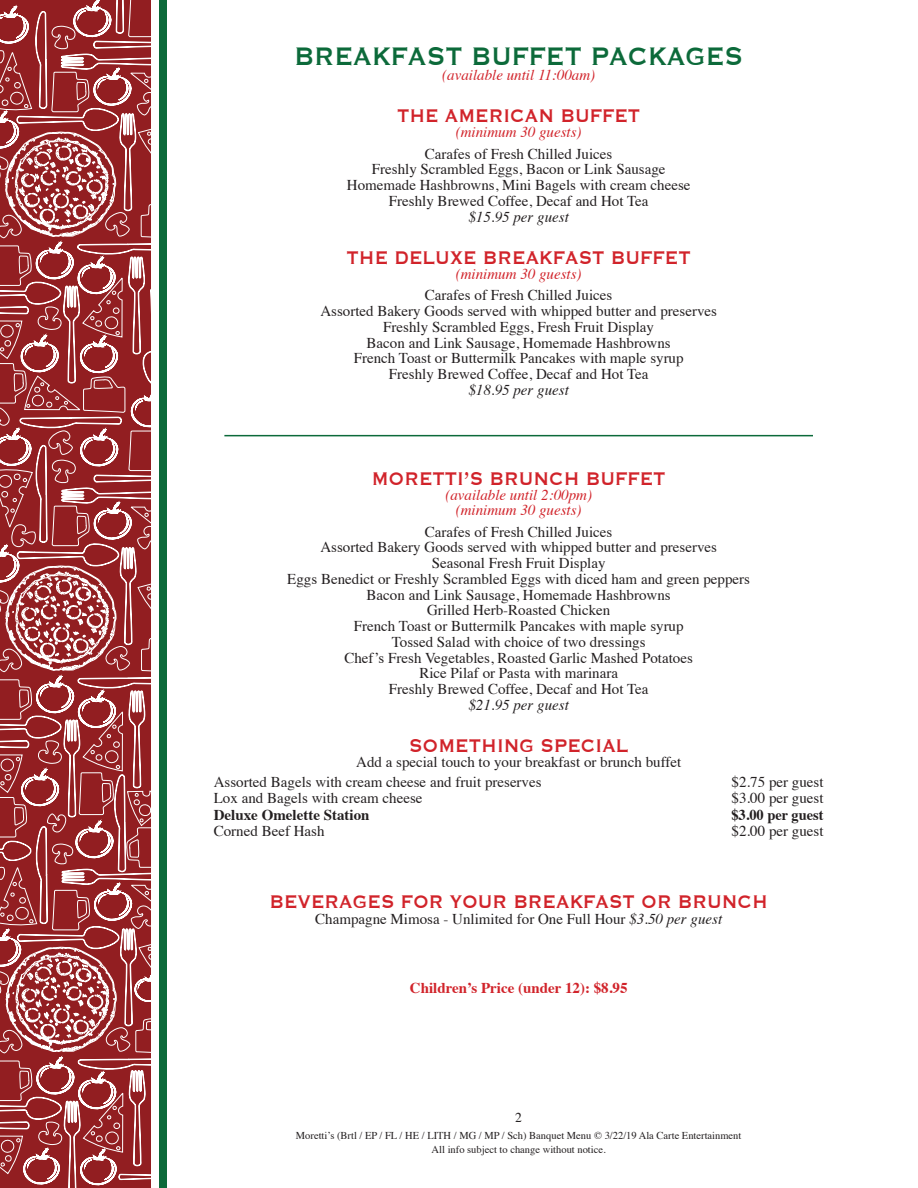
<style>
.page{position:relative;width:918px;height:1188px;background:#fff}
.page>*{position:absolute;margin:0;border:0;box-sizing:border-box;transform-origin:0 0}
.t1{font:33px "Copperplate";color:#0c6a3a;scale:.85 1}
.Sub_HEAERS{font:23.85px "Copperplate";color:#d1232a;scale:.85 1}
.Descriptions_of_Food{font:15px "Times";color:#231f20}
.Italic_Parts{font:italic 15px "Times";color:#d1232a}
.Descriptions_of_Food-2{font:italic 15px "Times";color:#231f20}
.Sub_HEAERS-2{font:700 15px "Times";color:#d1232a}
.Descriptions_of_Food-3{font:700 15px "Times";color:#231f20}
.Descriptions_of_Food-4{font:700 15px "Times";color:#231f20;scale:.96 1}
.t2{font:13.5px "Times";color:#231f20}
.t3{font:10.5px/13.5px "Times";color:#231f20;text-align:center}
.s1{font-style:italic}
</style>
<div class="page">
<svg style="left:0;top:0;width:151px;height:427px;background:#a6494b"></svg>
<svg style="left:0;top:427px;width:151px;height:761px;background:#a84c4e"></svg>
<svg style="left:0;top:428px;width:151px;height:433px;background:#a74a4c"></svg>
<div style="left:159px;top:0;width:8px;height:1188px;background:#0c6a3a"></div>
<hr style="left:224px;top:435px;width:589px;height:1px;background:#0c6a3a">
<p class="t1" style="left:294px;top:34px;width:530px">BREAKFAST BUFFET PACKAGES</p>
<p class="Italic_Parts" style="left:442px;top:62px;width:155px">(available until 11:00am)</p>
<p class="Sub_HEAERS" style="left:397px;top:100px;width:288px">THE AMERICAN BUFFET</p>
<p class="Italic_Parts" style="left:456px;top:119px;width:127px">(minimum 30 guests)</p>
<p class="Descriptions_of_Food" style="left:425px;top:140px;width:189px">Carafes of Fresh Chilled Juices</p>
<p class="Descriptions_of_Food" style="left:372px;top:155px;width:295px">Freshly Scrambled Eggs, Bacon or Link Sausage</p>
<p class="Descriptions_of_Food" style="left:347px;top:171px;width:345px">Homemade Hashbrowns, Mini Bagels with cream cheese</p>
<p class="Descriptions_of_Food" style="left:389px;top:187px;width:261px">Freshly Brewed Coffee, Decaf and Hot Tea</p>
<p class="Descriptions_of_Food-2" style="left:468px;top:204px;width:102px">$15.95 per guest</p>
<p class="Sub_HEAERS" style="left:347px;top:242px;width:406px">THE DELUXE BREAKFAST BUFFET</p>
<p class="Italic_Parts" style="left:456px;top:261px;width:127px">(minimum 30 guests)</p>
<p class="Descriptions_of_Food" style="left:425px;top:281px;width:189px">Carafes of Fresh Chilled Juices</p>
<p class="Descriptions_of_Food" style="left:320px;top:297px;width:398px">Assorted Bakery Goods served with whipped butter and preserves</p>
<p class="Descriptions_of_Food" style="left:383px;top:313px;width:272px">Freshly Scrambled Eggs, Fresh Fruit Display</p>
<p class="Descriptions_of_Food" style="left:367px;top:329px;width:306px">Bacon and Link Sausage, Homemade Hashbrowns</p>
<p class="Descriptions_of_Food" style="left:354px;top:344px;width:331px">French Toast or Buttermilk Pancakes with maple syrup</p>
<p class="Descriptions_of_Food" style="left:389px;top:360px;width:261px">Freshly Brewed Coffee, Decaf and Hot Tea</p>
<p class="Descriptions_of_Food-2" style="left:468px;top:377px;width:102px">$18.95 per guest</p>
<p class="Sub_HEAERS" style="left:372px;top:463px;width:347px">MORETTI’S BRUNCH BUFFET</p>
<p class="Italic_Parts" style="left:445px;top:482px;width:148px">(available until 2:00pm)</p>
<p class="Italic_Parts" style="left:456px;top:497px;width:127px">(minimum 30 guests)</p>
<p class="Descriptions_of_Food" style="left:425px;top:518px;width:189px">Carafes of Fresh Chilled Juices</p>
<p class="Descriptions_of_Food" style="left:320px;top:533px;width:398px">Assorted Bakery Goods served with whipped butter and preserves</p>
<p class="Descriptions_of_Food" style="left:432px;top:549px;width:175px">Seasonal Fresh Fruit Display</p>
<p class="Descriptions_of_Food" style="left:287px;top:565px;width:464px">Eggs Benedict or Freshly Scrambled Eggs with diced ham and green peppers</p>
<p class="Descriptions_of_Food" style="left:367px;top:581px;width:306px">Bacon and Link Sausage, Homemade Hashbrowns</p>
<p class="Descriptions_of_Food" style="left:427px;top:596px;width:185px">Grilled Herb-Roasted Chicken</p>
<p class="Descriptions_of_Food" style="left:354px;top:612px;width:331px">French Toast or Buttermilk Pancakes with maple syrup</p>
<p class="Descriptions_of_Food" style="left:392px;top:628px;width:255px">Tossed Salad with choice of two dressings</p>
<p class="Descriptions_of_Food" style="left:344px;top:644px;width:350px">Chef’s Fresh Vegetables, Roasted Garlic Mashed Potatoes</p>
<p class="Descriptions_of_Food" style="left:419px;top:659px;width:200px">Rice Pilaf or Pasta with marinara</p>
<p class="Descriptions_of_Food" style="left:389px;top:675px;width:261px">Freshly Brewed Coffee, Decaf and Hot Tea</p>
<p class="Descriptions_of_Food-2" style="left:468px;top:692px;width:102px">$21.95 per guest</p>
<p class="Sub_HEAERS" style="left:409px;top:730px;width:259px">SOMETHING SPECIAL</p>
<p class="Descriptions_of_Food" style="left:356px;top:748px;width:327px">Add a special touch to your breakfast or brunch buffet</p>
<p class="Descriptions_of_Food" style="left:214px;top:768px;width:329px">Assorted Bagels with cream cheese and fruit preserves</p>
<p class="Descriptions_of_Food" style="left:732px;top:768px;width:94px">$2.75 per guest</p>
<p class="Descriptions_of_Food" style="left:214px;top:784px;width:210px">Lox and Bagels with cream cheese</p>
<p class="Descriptions_of_Food" style="left:732px;top:784px;width:94px">$3.00 per guest</p>
<p class="Descriptions_of_Food-3" style="left:214px;top:800px;width:157px">Deluxe Omelette Station</p>
<p class="Descriptions_of_Food-4" style="left:731px;top:800px;width:97px">$3.00 per guest</p>
<p class="Descriptions_of_Food" style="left:214px;top:817px;width:112px">Corned Beef Hash</p>
<p class="Descriptions_of_Food" style="left:732px;top:817px;width:94px">$2.00 per guest</p>
<p class="Sub_HEAERS" style="left:269px;top:886px;width:588px">BEVERAGES FOR YOUR BREAKFAST OR BRUNCH</p>
<p class="Descriptions_of_Food" style="left:315px;top:905px;width:409px">Champagne Mimosa - Unlimited for One Full Hour <span class="s1">$3.50 per guest</span></p>
<p class="Sub_HEAERS-2" style="left:410px;top:974px;width:219px">Children’s Price (under 12): $8.95</p>
<p class="t2" style="left:515px;top:1105px;width:8px">2</p>
<p class="t3" style="left:296px;top:1128px;width:447px">Moretti’s (Brtl / EP / FL / HE / LITH / MG / MP / Sch) Banquet Menu © 3/22/19 Ala Carte Entertainment<br>All info subject to change without notice.</p>
</div>
